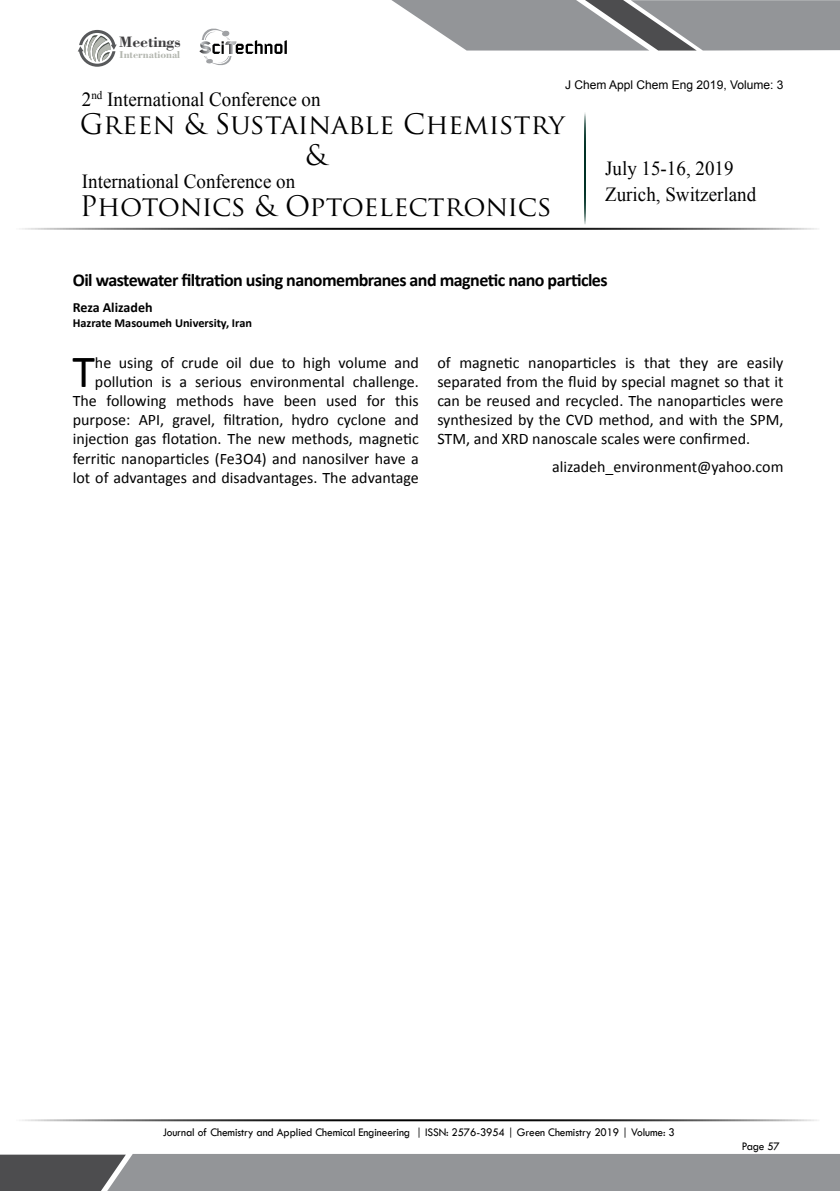
<style>
.page{position:relative;width:840px;height:1191px;background:#fff}
.page>*{position:absolute;margin:0;border:0;box-sizing:border-box;transform-origin:0 0}
.t1{font:46.2px "Calibri";color:#000}
.t2{font:27.6px/30.8px "Trajan Pro";color:#000;text-align:center}
.t3{font:20px/26.4px "Times New Roman";color:#000;scale:.95 1}
.t4{font:700 18px "Calibri";letter-spacing:-.03em;color:#000}
.t5{font:16px/19.2px "Calibri";color:#000;text-align:right}
.t6{font:700 16px "Bodoni BT";color:#414042}
.t7{font:700 14px "Calibri";color:#000}
.t8{font:700 12.2px "Calibri";color:#000}
.t9{font:12px "Tw Cen";letter-spacing:-.01em;color:#000;scale:.95 1}
.t10{font:12px "Arial";color:#000}
.t11{font:700 10.6px "Bodoni BT";color:#b3b6af}
</style>
<div class="page">
<hr style="left:12px;top:228px;width:807px;height:2px;background:#000">
<hr style="left:12px;top:1119px;width:807px;height:2px;background:#000">
<svg style="left:391px;top:0;width:448px;height:51px;background:#9b9c9f"></svg>
<svg style="left:0;top:1154px;width:839px;height:37px;background:#8a8c8f"></svg>
<hr style="left:584px;top:113px;width:1px;height:112px;background:#003125">
<svg style="left:78px;top:30px;width:39px;height:37px"></svg>
<svg style="left:199px;top:29px;width:88px;height:36px"></svg>
<p class="t6" style="left:119px;top:32px;width:63px">Meetings</p>
<p class="t11" style="left:120px;top:48px;width:62px">International</p>
<p class="t3" style="left:82px;top:86px;width:253px">2<sup>nd</sup> International Conference on</p>
<p class="t10" style="left:564px;top:77px;width:220px">J Chem Appl Chem Eng 2019, Volume: 3</p>
<h2 class="t2" style="left:80px;top:109px;width:486px">Green &amp; Sustainable Chemistry &amp;</h2>
<h2 class="t2" style="left:80px;top:191px;width:473px">Photonics &amp; Optoelectronics</h2>
<p class="t3" style="left:82px;top:168px;width:226px">International Conference on</p>
<p class="t3" style="left:604px;top:154px;width:160px">July 15-16, 2019<br>Zurich, Switzerland</p>
<p class="t4" style="left:73px;top:268px;width:536px">Oil wastewater filtration using nanomembranes and magnetic nano particles</p>
<p class="t7" style="left:73px;top:298px;width:81px">Reza Alizadeh</p>
<p class="t8" style="left:73px;top:315px;width:181px">Hazrate Masoumeh University, Iran</p>
<h1 class="t1" style="left:72px;top:342px;width:24px">T</h1>
<p class="t5" style="left:73px;top:353px;width:347px">he using of crude oil due to high volume and pollution is a serious environmental challenge.<br>The following methods have been used for this purpose: API, gravel, filtration, hydro cyclone and injection gas flotation. The new methods, magnetic ferritic nanoparticles (Fe3O4) and nanosilver have a lot of advantages and disadvantages. The advantage</p>
<p class="t5" style="left:437px;top:353px;width:347px;text-align:justify">of magnetic nanoparticles is that they are easily separated from the fluid by special magnet so that it can be reused and recycled. The nanoparticles were synthesized by the CVD method, and with the SPM, STM, and XRD nanoscale scales were confirmed.</p>
<p class="t5" style="left:551px;top:457px;width:233px">alizadeh_environment@yahoo.com</p>
<p class="t9" style="left:163px;top:1124px;width:540px">Journal of Chemistry and Applied Chemical Engineering | ISSN: 2576-3954 | Green Chemistry 2019 | Volume: 3</p>
<p class="t9" style="left:741px;top:1139px;width:42px">Page 57</p>
</div>
